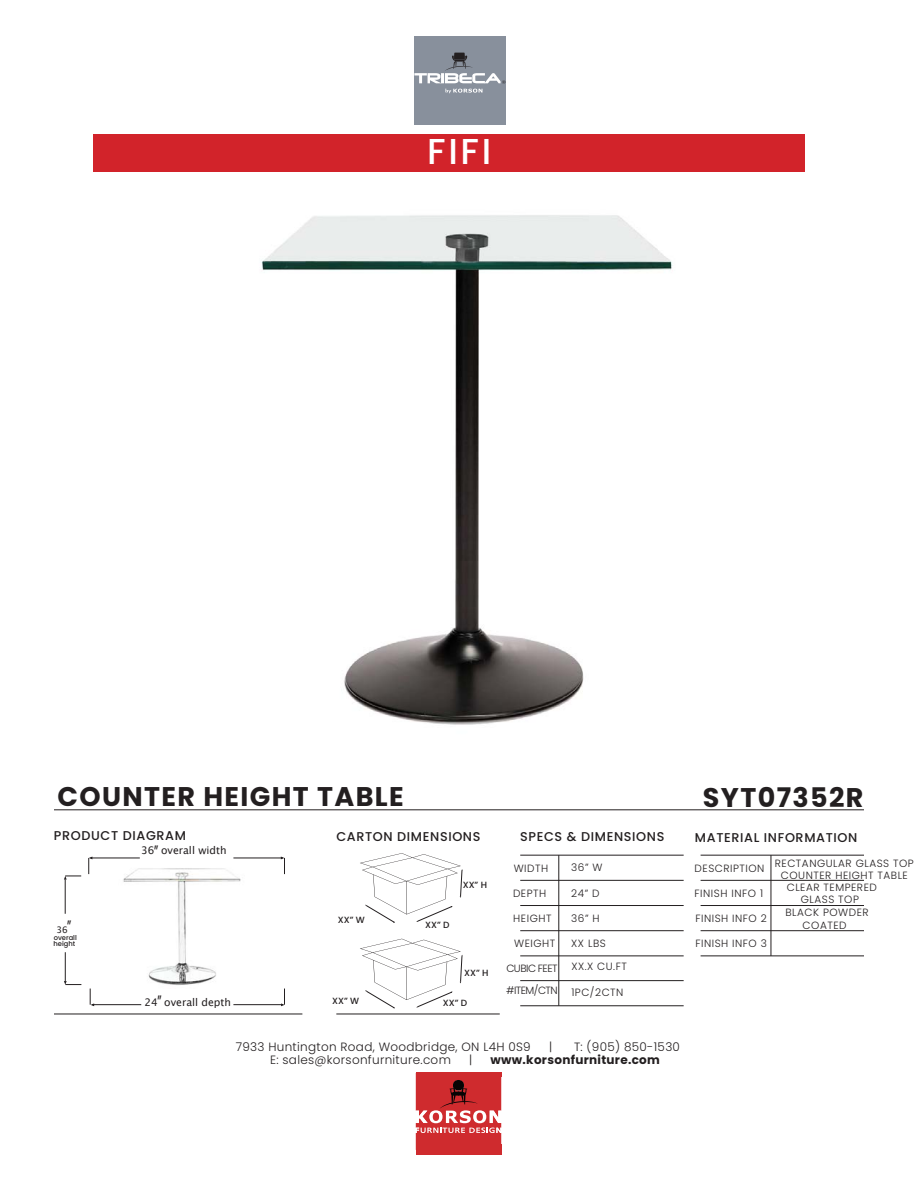
<style>
.page{position:relative;width:918px;height:1188px;background:#fff}
.page>*{position:absolute;margin:0;border:0;box-sizing:border-box;transform-origin:0 0}
.t1{font:500 36px "Poppins";color:#fff}
.t2{font:700 27px "Poppins";letter-spacing:.05em;color:#231f20}
.t3{font:500 16.65px "Poppins";color:#231f20;scale:.6 1}
.t4{font:500 12.75px "Poppins";letter-spacing:.05em;color:#231f20}
.t5{font:300 12px "Poppins";letter-spacing:.025em;color:#231f20}
.t6{font:700 12px "Poppins";letter-spacing:.025em;color:#231f20}
.t7{font:300 10.5px/12.6px "Poppins";letter-spacing:.05em;color:#231f20;text-align:center}
.t8{font:10.5px "Lucida Grande";color:#231f20}
.t9{font:300 10.5px "Poppins";letter-spacing:-.05em;color:#231f20}
.t10{font:500 9px "Poppins";color:#231f20}
.t11{font:9px "Lucida Grande";color:#231f20}
.t12{font:500 6.75px/6.8px "Poppins";color:#231f20}
</style>
<div class="page">
<div style="left:94px;top:134px;width:711px;height:38px;background:#d2232a"></div>
<hr style="left:54px;top:809px;width:810px;height:1px;background:#231f20">
<hr style="left:701px;top:855px;width:163px;height:1px;background:#231f20">
<hr style="left:701px;top:880px;width:163px;height:1px;background:#231f20">
<hr style="left:701px;top:905px;width:163px;height:1px;background:#231f20">
<hr style="left:701px;top:930px;width:163px;height:1px;background:#231f20">
<hr style="left:701px;top:956px;width:163px;height:1px;background:#231f20">
<hr style="left:771px;top:855px;width:1px;height:101px;background:#231f20">
<hr style="left:520px;top:855px;width:164px;height:1px;background:#231f20">
<hr style="left:520px;top:880px;width:164px;height:1px;background:#231f20">
<hr style="left:520px;top:905px;width:164px;height:1px;background:#231f20">
<hr style="left:520px;top:930px;width:164px;height:1px;background:#231f20">
<hr style="left:520px;top:956px;width:164px;height:1px;background:#231f20">
<hr style="left:558px;top:855px;width:1px;height:151px;background:#231f20">
<div style="left:416px;top:1144px;width:85px;height:11px;background:#cf2b2e"></div>
<div style="left:416px;top:1072px;width:85px;height:5px;background:#cf2b2e"></div>
<svg style="left:416px;top:1077px;width:85px;height:67px;background:#cd4648"></svg>
<hr style="left:54px;top:1014px;width:248px;height:1px;background:#231f20">
<hr style="left:336px;top:1014px;width:164px;height:1px;background:#231f20">
<svg style="left:360px;top:853px;width:103px;height:70px"></svg>
<svg style="left:360px;top:939px;width:103px;height:69px"></svg>
<hr style="left:91px;top:858px;width:49px;height:1px;background:#231f20">
<svg style="left:88px;top:857px;width:4px;height:17px"></svg>
<hr style="left:233px;top:858px;width:50px;height:1px;background:#231f20">
<svg style="left:281px;top:857px;width:4px;height:17px"></svg>
<hr style="left:92px;top:1004px;width:49px;height:1px;background:#231f20">
<hr style="left:233px;top:1004px;width:50px;height:1px;background:#231f20">
<svg style="left:281px;top:989px;width:4px;height:17px"></svg>
<svg style="left:90px;top:989px;width:4px;height:17px"></svg>
<hr style="left:65px;top:879px;width:1px;height:35px;background:#231f20">
<svg style="left:64px;top:876px;width:17px;height:4px"></svg>
<svg style="left:64px;top:952px;width:17px;height:33px"></svg>
<img style="left:261px;top:215px;width:412px;height:510px">
<div style="left:414px;top:36px;width:92px;height:89px;background:#88909c"></div>
<svg style="left:414px;top:53px;width:91px;height:40px"></svg>
<hr style="left:520px;top:980px;width:164px;height:1px;background:#231f20">
<hr style="left:520px;top:1005px;width:164px;height:1px;background:#231f20">
<img style="left:123px;top:868px;width:118px;height:117px">
<p class="t1" style="left:427px;top:131px;width:66px">FIFI</p>
<p class="t2" style="left:58px;top:781px;width:348px">COUNTER HEIGHT TABLE</p>
<p class="t4" style="left:54px;top:828px;width:134px">PRODUCT DIAGRAM</p>
<p class="t4" style="left:336px;top:829px;width:146px">CARTON DIMENSIONS</p>
<h3 class="t3" style="left:67px;top:917px;width:9px">”</h3>
<p class="t12" style="left:53px;top:934px;width:25px">overall height</p>
<p class="t11" style="left:56px;top:924px;width:13px">36</p>
<h3 class="t3" style="left:154px;top:842px;width:9px">”</h3>
<p class="t8" style="left:141px;top:844px;width:87px">36 overall width</p>
<h3 class="t3" style="left:158px;top:992px;width:9px">”</h3>
<p class="t8" style="left:144px;top:996px;width:88px">24 overall depth</p>
<p class="t10" style="left:338px;top:915px;width:29px">XX” W</p>
<p class="t10" style="left:332px;top:996px;width:29px">XX” W</p>
<p class="t10" style="left:425px;top:920px;width:26px">XX” D</p>
<p class="t10" style="left:463px;top:880px;width:26px">XX” H</p>
<p class="t10" style="left:464px;top:968px;width:26px">XX” H</p>
<p class="t10" style="left:443px;top:998px;width:26px">XX” D</p>
<p class="t4" style="left:520px;top:829px;width:146px">SPECS &amp; DIMENSIONS</p>
<p class="t7" style="left:514px;top:862px;width:36px">WIDTH</p>
<p class="t7" style="left:571px;top:861px;width:33px">36” W</p>
<p class="t7" style="left:571px;top:887px;width:30px">24” D</p>
<p class="t7" style="left:571px;top:912px;width:30px">36” H</p>
<p class="t7" style="left:571px;top:937px;width:36px">XX LBS</p>
<p class="t7" style="left:513px;top:887px;width:35px">DEPTH</p>
<p class="t7" style="left:513px;top:912px;width:40px">HEIGHT</p>
<p class="t7" style="left:514px;top:937px;width:43px">WEIGHT</p>
<p class="t9" style="left:506px;top:962px;width:53px">CUBIC FEET</p>
<p class="t7" style="left:571px;top:960px;width:57px">XX.X CU.FT</p>
<p class="t7" style="left:506px;top:984px;width:53px">#ITEM/CTN</p>
<p class="t7" style="left:571px;top:986px;width:54px">1PC/2CTN</p>
<p class="t5" style="left:236px;top:1039px;width:297px">7933 Huntington Road, Woodbridge, ON L4H 0S9</p>
<p class="t5" style="left:549px;top:1039px;width:5px">|</p>
<p class="t5" style="left:574px;top:1039px;width:108px">T: (905) 850-1530</p>
<p class="t5" style="left:270px;top:1053px;width:182px">E: sales@korsonfurniture.com</p>
<p class="t5" style="left:469px;top:1053px;width:5px">|</p>
<p class="t6" style="left:491px;top:1053px;width:171px">www.korsonfurniture.com</p>
<p class="t2" style="left:703px;top:781px;width:162px">SYT07352R</p>
<p class="t4" style="left:695px;top:830px;width:164px">MATERIAL INFORMATION</p>
<p class="t7" style="left:695px;top:862px;width:71px">DESCRIPTION</p>
<p class="t7" style="left:775px;top:857px;width:141px">RECTANGULAR GLASS TOP<br>COUNTER HEIGHT TABLE</p>
<p class="t7" style="left:785px;top:906px;width:85px">BLACK POWDER<br>COATED</p>
<p class="t7" style="left:787px;top:882px;width:92px;line-height:11.4px">CLEAR TEMPERED<br>GLASS TOP</p>
<p class="t7" style="left:695px;top:887px;width:70px">FINISH INFO 1</p>
<p class="t7" style="left:695px;top:912px;width:73px">FINISH INFO 2</p>
<p class="t7" style="left:695px;top:937px;width:73px">FINISH INFO 3</p>
</div>
